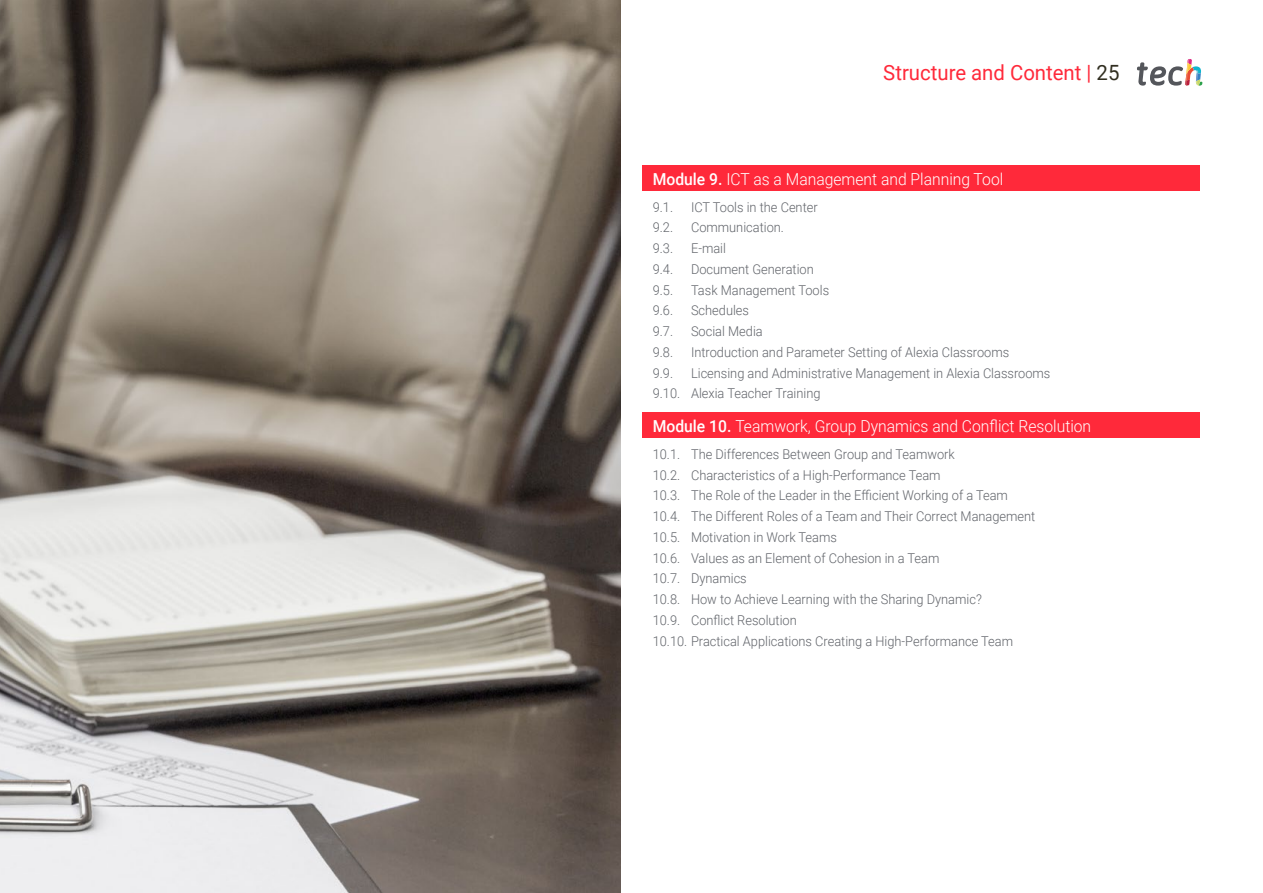
<style>
.page{position:relative;width:1263px;height:893px;background:#fff}
.page>*{position:absolute;margin:0;border:0;box-sizing:border-box;transform-origin:0 0}
.t1{font:21px "Roboto";color:#ff293a}
.t2{font:300 16.5px "Roboto";color:#fff;scale:.95 1}
.t3{font:300 13.5px/20.7px "Roboto";color:#61646a;scale:.95 1}
.s1{color:#312e20}
.s2{font-weight:500}
</style>
<div class="page">
<svg style="left:1137px;top:59px;width:65px;height:27px"></svg>
<img style="left:0;top:0;width:621px;height:893px">
<div style="left:642px;top:166px;width:557px;height:25px;background:#ff293a"></div>
<div style="left:642px;top:413px;width:557px;height:25px;background:#ff293a"></div>
<h1 class="t1" style="left:883px;top:57px;width:238px">Structure and Content | <span class="s1">25</span></h1>
<p class="t2" style="left:653px;top:167px;width:370px"><span class="s2">Module 9.</span> ICT as a Management and Planning Tool</p>
<p class="t3" style="left:653px;top:196px;width:23px">9.1.</p>
<p class="t3" style="left:691px;top:196px;width:135px">ICT Tools in the Center</p>
<p class="t3" style="left:653px;top:217px;width:23px">9.2.</p>
<p class="t3" style="left:691px;top:217px;width:99px">Communication.</p>
<p class="t3" style="left:653px;top:238px;width:23px">9.3.</p>
<p class="t3" style="left:691px;top:238px;width:38px">E-mail</p>
<p class="t3" style="left:653px;top:258px;width:23px">9.4.</p>
<p class="t3" style="left:691px;top:258px;width:131px">Document Generation</p>
<p class="t3" style="left:653px;top:279px;width:23px">9.5.</p>
<p class="t3" style="left:691px;top:279px;width:147px">Task Management Tools</p>
<p class="t3" style="left:653px;top:300px;width:23px">9.6.</p>
<p class="t3" style="left:691px;top:300px;width:63px">Schedules</p>
<p class="t3" style="left:653px;top:321px;width:23px">9.7.</p>
<p class="t3" style="left:691px;top:321px;width:77px">Social Media</p>
<p class="t3" style="left:653px;top:341px;width:23px">9.8.</p>
<p class="t3" style="left:691px;top:341px;width:337px">Introduction and Parameter Setting of Alexia Classrooms</p>
<p class="t3" style="left:653px;top:362px;width:23px">9.9.</p>
<p class="t3" style="left:653px;top:362px;width:420px;text-indent:38px">Licensing and Administrative Management in Alexia Classrooms<br>9.10. Alexia Teacher Training</p>
<p class="t2" style="left:653px;top:414px;width:463px"><span class="s2">Module 10.</span> Teamwork, Group Dynamics and Conflict Resolution</p>
<p class="t3" style="left:653px;top:443px;width:404px">10.1. The Differences Between Group and Teamwork<br>10.2. Characteristics of a High-Performance Team<br>10.3. The Role of the Leader in the Efficient Working of a Team 10.4. The Different Roles of a Team and Their Correct Management 10.5. Motivation in Work Teams<br>10.6. Values as an Element of Cohesion in a Team<br>10.7. Dynamics<br>10.8. How to Achieve Learning with the Sharing Dynamic?<br>10.9. Conflict Resolution<br>10.10. Practical Applications Creating a High-Performance Team</p>
</div>
